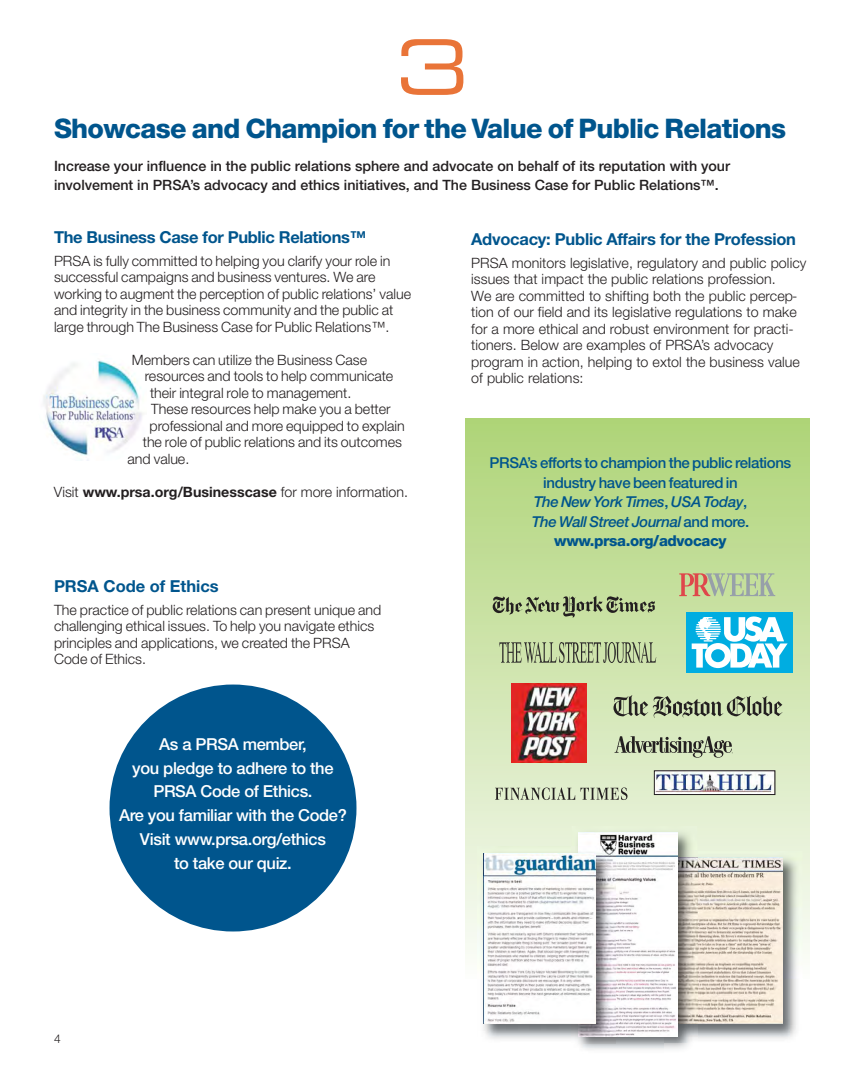
<style>
.page{position:relative;width:864px;height:1080px;background:#fff}
.page>*{position:absolute;margin:0;border:0;box-sizing:border-box;transform-origin:0 0}
.t1{font:75.3px "Eurostile Extended Two";color:#e97438}
.t2{font:800 27px "Helvetica Neue";letter-spacing:-.025em;color:#00558d}
.t3{font:500 16.5px/24px "Helvetica Neue";letter-spacing:-.02em;color:#fff;text-align:center}
.t4{font:700 16.5px "Helvetica Neue";letter-spacing:-.015em;color:#00558d}
.t5{font:500 15px/19.5px "Helvetica Neue";letter-spacing:-.025em;color:#00558d;text-align:center}
.t6{font:300 14.25px/16.5px "Helvetica Neue";color:#231f20}
.t7{font:500 14.25px/19.5px "Helvetica Neue";color:#231f20}
.t8{font:700 14.25px "Helvetica Neue";color:#231f20}
.t9{font:300 12px "Helvetica Neue";color:#231f20}
.s1{font-weight:300}
.s2{font-style:italic}
.s3{font-weight:800}
</style>
<div class="page">
<div style="left:466px;top:418px;width:344px;height:561px;background:linear-gradient(to bottom,#add376,#fafcf9)"></div>
<img style="left:43px;top:360px;width:100px;height:101px">
<img style="left:698px;top:979px;width:99px;height:60px">
<img style="left:578px;top:1024px;width:120px;height:26px">
<img style="left:698px;top:851px;width:105px;height:128px">
<img style="left:698px;top:857px;width:85px;height:167px">
<div style="left:110px;top:685px;width:246px;height:247px;background:#00558d;border-radius:50%"></div>
<svg style="left:499px;top:642px;width:157px;height:21px;background:#a1b087"></svg>
<div style="left:687px;top:612px;width:106px;height:60px;background:#00ade1"></div>
<svg style="left:691px;top:616px;width:97px;height:52px"></svg>
<img style="left:656px;top:773px;width:117px;height:20px">
<div style="left:654px;top:771px;width:121px;height:24px;border:1px solid #231f20"></div>
<img style="left:512px;top:684px;width:75px;height:78px">
<svg style="left:679px;top:573px;width:96px;height:23px;background:#bab693"></svg>
<svg style="left:615px;top:736px;width:118px;height:22px;background:#a2ad91"></svg>
<svg style="left:495px;top:787px;width:132px;height:13px;background:#aeb89f"></svg>
<svg style="left:613px;top:695px;width:169px;height:23px;background:#9eaa89"></svg>
<svg style="left:493px;top:596px;width:162px;height:22px;background:#9bac7e"></svg>
<img style="left:572px;top:826px;width:125px;height:25px">
<img style="left:678px;top:851px;width:20px;height:6px">
<img style="left:678px;top:857px;width:20px;height:167px">
<img style="left:578px;top:832px;width:100px;height:204px">
<img style="left:477px;top:847px;width:95px;height:192px">
<img style="left:572px;top:851px;width:6px;height:190px">
<img style="left:578px;top:847px;width:37px;height:196px">
<svg style="left:572px;top:847px;width:6px;height:4px"></svg>
<img style="left:484px;top:853px;width:112px;height:171px">
<h1 class="t1" style="left:396px;top:40px;width:74px">3</h1>
<h2 class="t2" style="left:54px;top:119px;width:734px">Showcase and Champion for the Value of Public Relations</h2>
<p class="t7" style="left:54px;top:157px;width:678px">Increase your influence in the public relations sphere and advocate on behalf of its reputation with your involvement in PRSA’s advocacy and ethics initiatives, and The Business Case for Public Relations™.</p>
<p class="t4" style="left:54px;top:231px;width:314px">The Business Case for Public Relations™</p>
<p class="t6" style="left:54px;top:254px;width:359px">PRSA is fully committed to helping you clarify your role in successful campaigns and business ventures. We are working to augment the perception of public relations’ value and integrity in the business community and the public at large through The Business Case for Public Relations™.</p>
<p class="t6" style="left:132px;top:353px;width:237px">Members can utilize the Business Case</p>
<p class="t6" style="left:145px;top:369px;width:250px">resources and tools to help communicate</p>
<p class="t6" style="left:150px;top:386px;width:203px">their integral role to management.</p>
<p class="t6" style="left:151px;top:402px;width:241px">These resources help make you a better</p>
<p class="t6" style="left:150px;top:419px;width:257px">professional and more equipped to explain</p>
<p class="t6" style="left:143px;top:435px;width:261px">the role of public relations and its outcomes</p>
<p class="t6" style="left:128px;top:452px;width:63px">and value.</p>
<p class="t8" style="left:54px;top:487px;width:356px"><span class="s1">Visit</span> www.prsa.org/Businesscase <span class="s1">for more information.</span></p>
<p class="t4" style="left:54px;top:580px;width:166px">PRSA Code of Ethics</p>
<p class="t6" style="left:54px;top:603px;width:329px">The practice of public relations can present unique and challenging ethical issues. To help you navigate ethics principles and applications, we created the PRSA Code of Ethics.</p>
<p class="t3" style="left:119px;top:733px;width:229px">As a PRSA member,<br>you pledge to adhere to the<br>PRSA Code of Ethics.<br>Are you familiar with the Code?<br>Visit www.prsa.org/ethics<br>to take our quiz.</p>
<p class="t4" style="left:471px;top:234px;width:326px">Advocacy: Public Affairs for the Profession</p>
<p class="t6" style="left:471px;top:256px;width:337px">PRSA monitors legislative, regulatory and public policy issues that impact the public relations profession.<br>We are committed to shifting both the public percep&shy;tion of our field and its legislative regulations to make for a more ethical and robust environment for practi&shy;tioners. Below are examples of PRSA’s advocacy program in action, helping to extol the business value of public relations:</p>
<p class="t5" style="left:490px;top:455px;width:303px">PRSA’s efforts to champion the public relations industry have been featured in<br><span class="s2">The New York Times</span>, <span class="s2">USA Today</span>,<br><span class="s2">The Wall Street Journal</span> and more. <span class="s3">www.prsa.org/advocacy</span></p>
<p class="t9" style="left:54px;top:1034px;width:8px">4</p>
</div>
